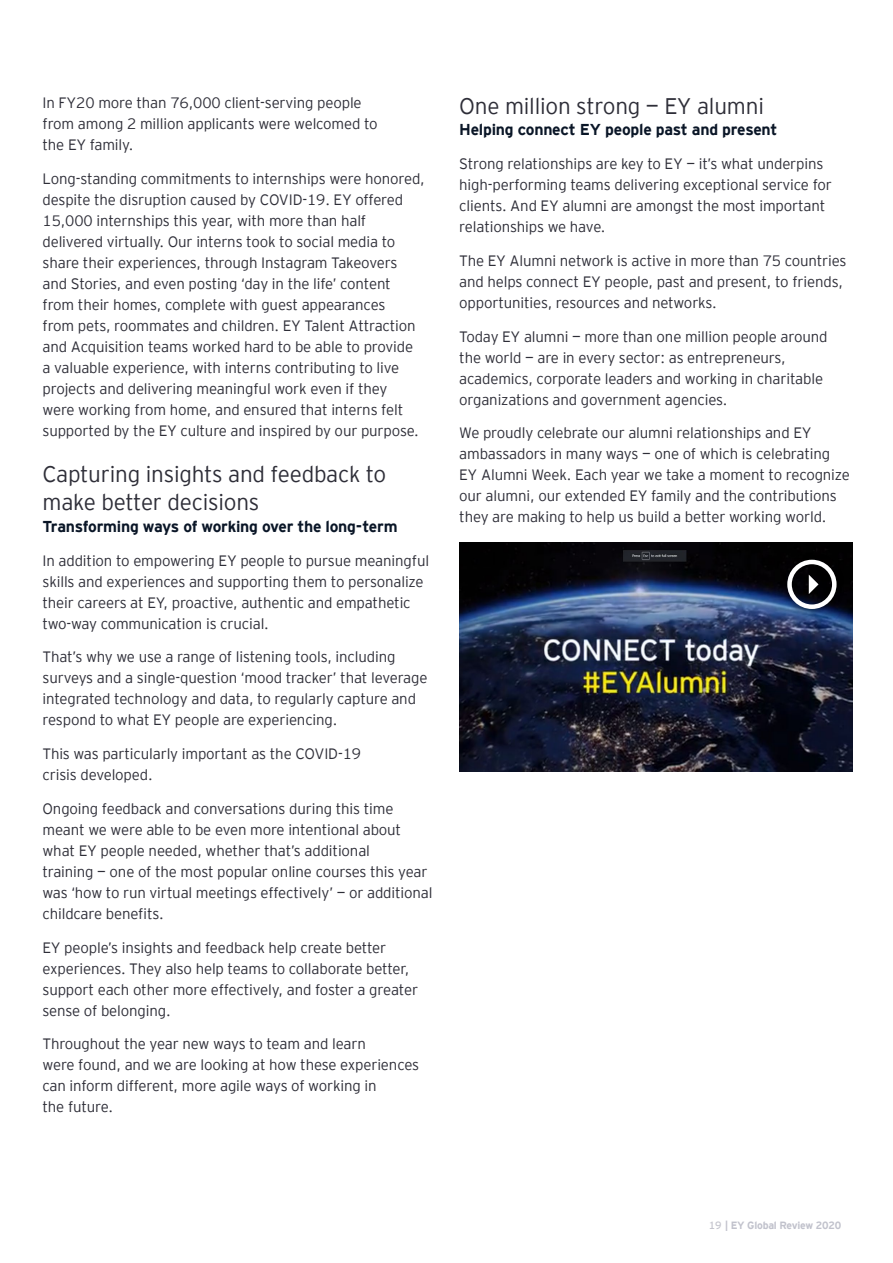
<style>
.page{position:relative;width:893px;height:1263px;background:#fff}
.page>*{position:absolute;margin:0;border:0;box-sizing:border-box;transform-origin:0 0}
.t1{font:300 22.5px/28.5px "EY Interstate";letter-spacing:-.01em;color:#2e2e38}
.t2{font:700 15.75px "EY Interstate";letter-spacing:-.015em;color:#0a1627}
.t3{font:300 15px/21px "EY Interstate";letter-spacing:-.01em;color:#2e2e38}
.t4{font:700 10.5px "EY Interstate";letter-spacing:-.02em;color:#c1c2cc}
.s1{font-weight:400;color:#c4c4cd}
</style>
<div class="page">
<img style="left:459px;top:543px;width:394px;height:229px">
<div style="left:780px;top:552px;width:65px;height:65px;background:#000;opacity:.75"></div>
<div style="left:787px;top:560px;width:49px;height:49px;border:4px solid #fff;border-radius:50%"></div>
<svg style="left:809px;top:575px;width:9px;height:19px"></svg>
<p class="t3" style="left:43px;top:92px;width:337px">In FY20 more than 76,000 client-serving people from among 2 million applicants were welcomed to the EY family.</p>
<p class="t3" style="left:43px;top:167px;width:384px">Long-standing commitments to internships were honored, despite the disruption caused by COVID-19. EY offered 15,000 internships this year, with more than half delivered virtually. Our interns took to social media to share their experiences, through Instagram Takeovers and Stories, and even posting ‘day in the life’ content from their homes, complete with guest appearances<br>from pets, roommates and children. EY Talent Attraction and Acquisition teams worked hard to be able to provide a valuable experience, with interns contributing to live projects and delivering meaningful work even if they<br>were working from home, and ensured that interns felt supported by the EY culture and inspired by our purpose.</p>
<h1 class="t1" style="left:43px;top:458px;width:345px">Capturing insights and feedback to make better decisions</h1>
<p class="t2" style="left:43px;top:515px;width:357px">Transforming ways of working over the long-term</p>
<p class="t3" style="left:43px;top:549px;width:388px">In addition to empowering EY people to pursue meaningful skills and experiences and supporting them to personalize their careers at EY, proactive, authentic and empathetic two-way communication is crucial.</p>
<p class="t3" style="left:43px;top:646px;width:386px">That’s why we use a range of listening tools, including surveys and a single-question ‘mood tracker’ that leverage integrated technology and data, to regularly capture and respond to what EY people are experiencing.</p>
<p class="t3" style="left:43px;top:742px;width:320px">This was particularly important as the COVID-19 crisis developed.</p>
<p class="t3" style="left:43px;top:797px;width:392px">Ongoing feedback and conversations during this time meant we were able to be even more intentional about what EY people needed, whether that’s additional<br>training — one of the most popular online courses this year was ‘how to run virtual meetings effectively’ — or additional childcare benefits.</p>
<p class="t3" style="left:43px;top:936px;width:377px">EY people’s insights and feedback help create better experiences. They also help teams to collaborate better, support each other more effectively, and foster a greater sense of belonging.</p>
<p class="t3" style="left:43px;top:1033px;width:378px">Throughout the year new ways to team and learn<br>were found, and we are looking at how these experiences can inform different, more agile ways of working in<br>the future.</p>
<h1 class="t1" style="left:459px;top:90px;width:306px">One million strong — EY alumni</h1>
<p class="t2" style="left:459px;top:118px;width:320px">Helping connect EY people past and present</p>
<p class="t3" style="left:459px;top:152px;width:374px">Strong relationships are key to EY — it’s what underpins high-performing teams delivering exceptional service for clients. And EY alumni are amongst the most important relationships we have.</p>
<p class="t3" style="left:459px;top:249px;width:389px">The EY Alumni network is active in more than 75 countries and helps connect EY people, past and present, to friends, opportunities, resources and networks.</p>
<p class="t3" style="left:459px;top:325px;width:370px">Today EY alumni — more than one million people around the world — are in every sector: as entrepreneurs, academics, corporate leaders and working in charitable organizations and government agencies.</p>
<p class="t3" style="left:459px;top:422px;width:392px">We proudly celebrate our alumni relationships and EY ambassadors in many ways — one of which is celebrating EY Alumni Week. Each year we take a moment to recognize our alumni, our extended EY family and the contributions they are making to help us build a better working world.</p>
<p class="t4" style="left:709px;top:1217px;width:134px"><span class="s1">19</span> | EY Global Review 2020</p>
</div>
